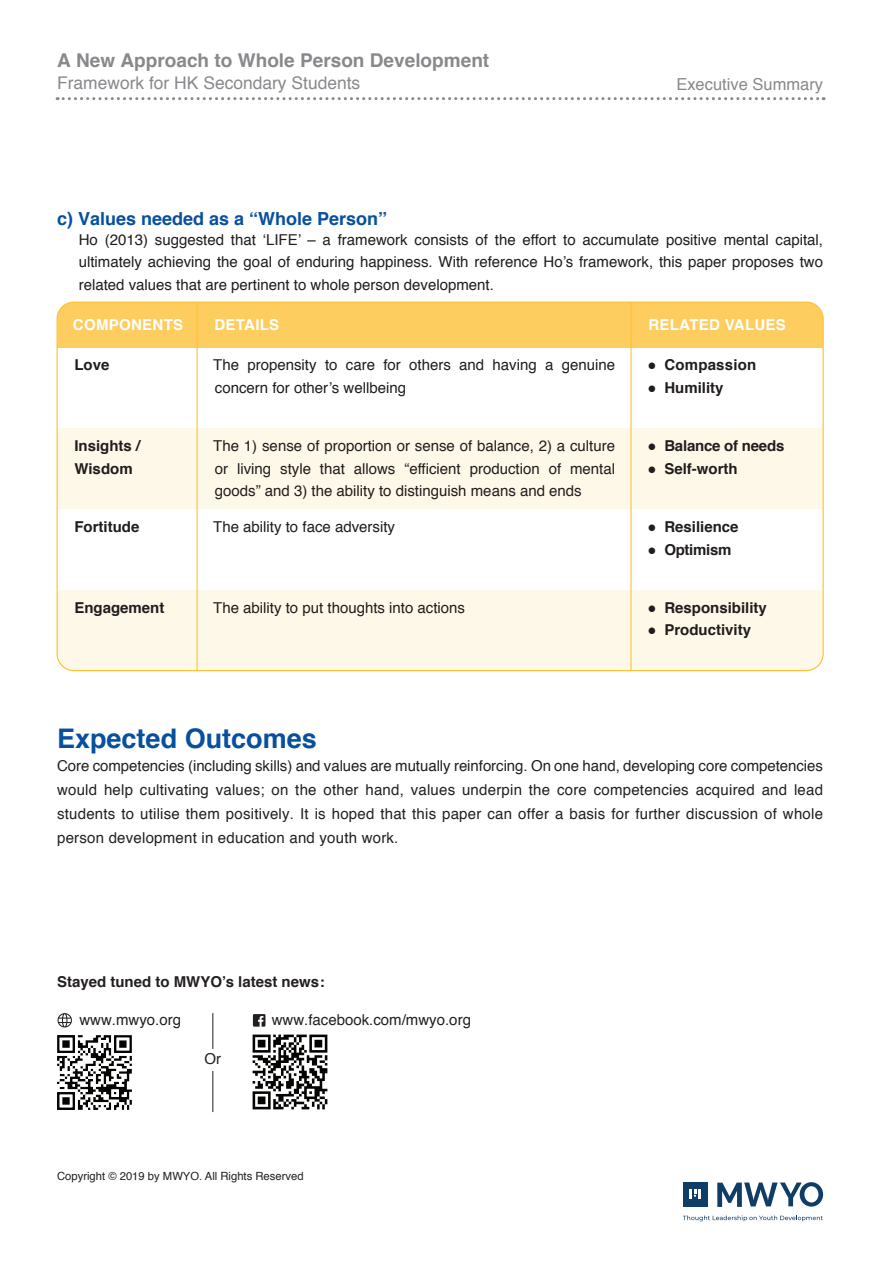
<style>
.page{position:relative;width:893px;height:1263px;background:#fff}
.page>*{position:absolute;margin:0;border:0;box-sizing:border-box;transform-origin:0 0}
.t1{font:700 27px "Helvetica";color:#08509e}
.t2{font:700 19.05px "Helvetica";color:#87898c}
.t3{font:700 18px "Helvetica";color:#08509e}
.t4{font:17.4px "Helvetica";color:#87898c}
.t5{font:16.5px "Helvetica";color:#87898c}
.t6{font:15px/22.5px "Helvetica";color:#211d1e;text-align:justify}
.t7{font:15px/24px "Helvetica";letter-spacing:.015em;color:#231f20;text-align:justify}
.t8{font:700 15px/22.5px "Helvetica";color:#211d1e}
.t9{font:700 15px "Helvetica";letter-spacing:.02em;color:#fff}
.t10{font:700 15px "Helvetica";color:#231f20}
.t11{font:700 15px "Helvetica";letter-spacing:-.02em;color:#211d1e}
.t12{font:11.25px "Helvetica";color:#231f20}
.s1{font-weight:400}
</style>
<div class="page">
<div style="left:57px;top:590px;width:766px;height:81px;background:#fef8e9"></div>
<div style="left:57px;top:428px;width:766px;height:81px;background:#fef8e9"></div>
<div style="left:57px;top:302px;width:766px;height:45px;background:#fecd60"></div>
<hr style="left:197px;top:302px;width:1px;height:369px;background:#fec231">
<hr style="left:630px;top:302px;width:2px;height:369px;background:#fec231">
<svg style="left:59px;top:1013px;width:13px;height:14px"></svg>
<svg style="left:253px;top:1014px;width:12px;height:13px"></svg>
<img style="left:59px;top:1035px;width:72px;height:74px">
<hr style="left:212px;top:1013px;width:1px;height:99px;background:#231f20">
<div style="left:197px;top:1049px;width:31px;height:21px;background:#fff"></div>
<svg style="left:59px;top:97px;width:761px;height:3px"></svg>
<img style="left:253px;top:1035px;width:74px;height:75px">
<div style="left:683px;top:1182px;width:24px;height:25px;background:#103d66"></div>
<svg style="left:690px;top:1189px;width:10px;height:10px"></svg>
<svg style="left:717px;top:1182px;width:106px;height:25px"></svg>
<svg style="left:683px;top:1215px;width:140px;height:6px"></svg>
<p class="t2" style="left:57px;top:45px;width:434px">A New Approach to Whole Person Development</p>
<p class="t4" style="left:57px;top:70px;width:305px">Framework for HK Secondary Students</p>
<p class="t5" style="left:676px;top:71px;width:148px">Executive Summary</p>
<p class="t3" style="left:57px;top:204px;width:332px">c) Values needed as a “Whole Person”</p>
<p class="t6" style="left:79px;top:229px;width:746px">Ho (2013) suggested that ‘LIFE’ – a framework consists of the effort to accumulate positive mental capital, ultimately achieving the goal of enduring happiness. With reference Ho’s framework, this paper proposes two related values that are pertinent to whole person development.</p>
<p class="t9" style="left:73px;top:313px;width:112px">COMPONENTS</p>
<p class="t9" style="left:214px;top:313px;width:66px">DETAILS</p>
<p class="t9" style="left:648px;top:313px;width:139px">RELATED VALUES</p>
<p class="t8" style="left:74px;top:354px;width:37px">Love</p>
<p class="t6" style="left:213px;top:354px;width:403px">The propensity to care for others and having a genuine concern for other’s wellbeing</p>
<p class="t8" style="left:647px;top:354px;width:111px"><span class="s1">●</span> Compassion</p>
<p class="t8" style="left:647px;top:377px;width:78px"><span class="s1">●</span> Humility</p>
<p class="t8" style="left:74px;top:435px;width:67px">Insights /<br>Wisdom</p>
<p class="t6" style="left:213px;top:435px;width:403px">The 1) sense of proportion or sense of balance, 2) a culture or living style that allows “efficient production of mental goods” and 3) the ability to distinguish means and ends</p>
<p class="t8" style="left:647px;top:435px;width:139px"><span class="s1">●</span> Balance of needs</p>
<p class="t8" style="left:647px;top:457px;width:92px"><span class="s1">●</span> Self-worth</p>
<p class="t8" style="left:74px;top:516px;width:66px">Fortitude</p>
<p class="t6" style="left:213px;top:516px;width:183px">The ability to face adversity</p>
<p class="t8" style="left:647px;top:516px;width:93px"><span class="s1">●</span> Resilience</p>
<p class="t11" style="left:647px;top:537px;width:86px"><span class="s1">●</span> Optimism</p>
<p class="t8" style="left:74px;top:596px;width:92px">Engagement</p>
<p class="t6" style="left:213px;top:597px;width:253px">The ability to put thoughts into actions</p>
<p class="t8" style="left:647px;top:596px;width:121px"><span class="s1">●</span> Responsibility</p>
<p class="t8" style="left:647px;top:619px;width:105px"><span class="s1">●</span> Productivity</p>
<h1 class="t1" style="left:57px;top:717px;width:261px">Expected Outcomes</h1>
<p class="t7" style="left:57px;top:754px;width:767px">Core competencies (including skills) and values are mutually reinforcing. On one hand, developing core competencies would help cultivating values; on the other hand, values underpin the core competencies acquired and lead students to utilise them positively. It is hoped that this paper can offer a basis for further discussion of whole person development in education and youth work.</p>
<p class="t10" style="left:57px;top:970px;width:269px">Stayed tuned to MWYO’s latest news:</p>
<p class="t7" style="left:79px;top:1008px;width:103px">www.mwyo.org</p>
<p class="t7" style="left:272px;top:1008px;width:201px">www.facebook.com/mwyo.org</p>
<p class="t7" style="left:204px;top:1047px;width:18px">Or</p>
<p class="t12" style="left:57px;top:1167px;width:248px">Copyright © 2019 by MWYO. All Rights Reserved</p>
</div>
